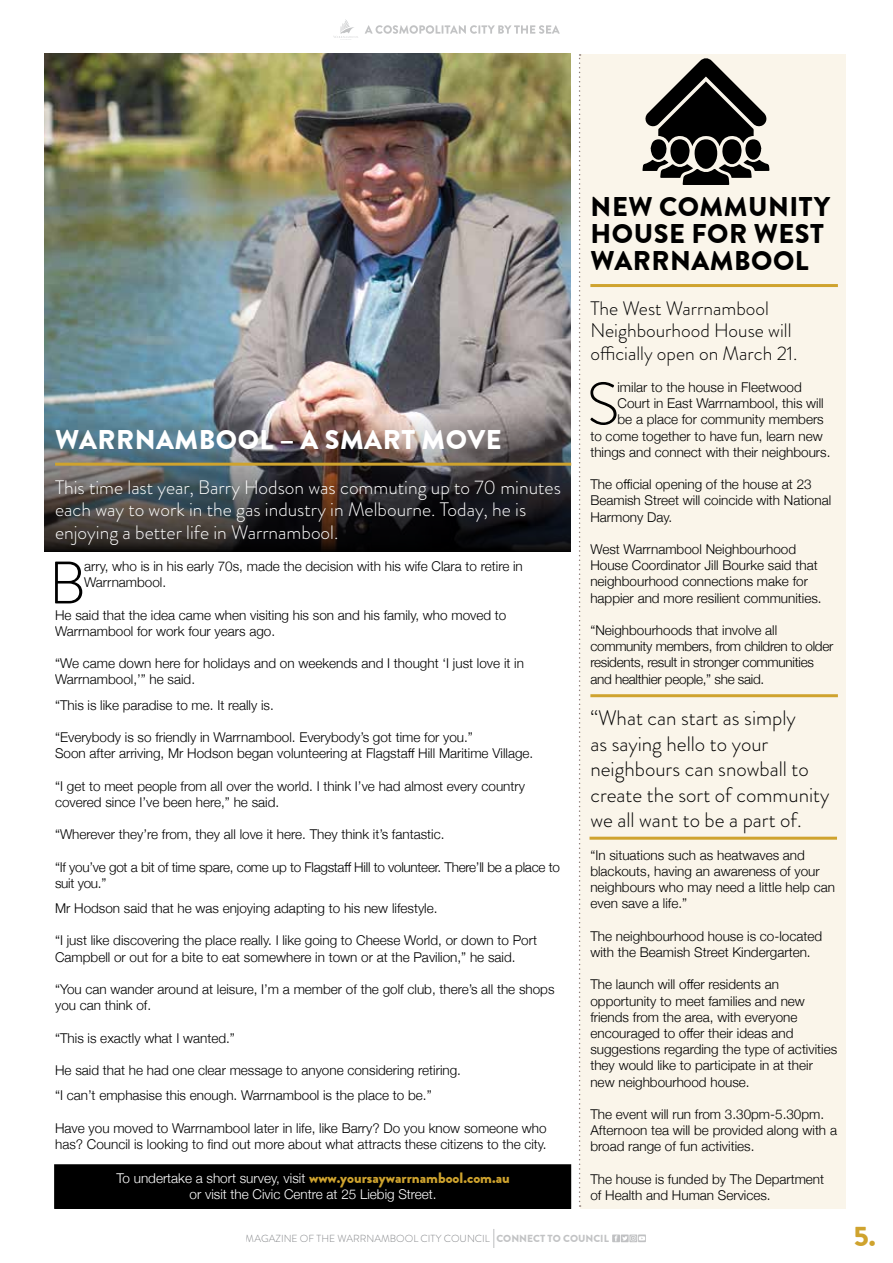
<style>
.page{position:relative;width:893px;height:1263px;background:#fff}
.page>*{position:absolute;margin:0;border:0;box-sizing:border-box;transform-origin:0 0}
.t1{font:300 59.85px "Brandon Grotesque";color:#000}
.t2{font:900 28.5px "Brandon Grotesque";color:#cfa32e}
.t3{font:900 27px/27px "Brandon Grotesque";letter-spacing:.02em;color:#000}
.t4{font:900 27px "Brandon Grotesque";letter-spacing:.02em;color:#fff}
.t5{font:300 21px/25.5px "Brandon Grotesque";color:#000}
.t6{font:300 19.5px/22.5px "Brandon Grotesque";color:#fff}
.t7{font:300 19.5px/22.5px "Brandon Grotesque";color:#000}
.t8{font:300 13.5px/16.2px "Helvetica Neue";color:#000}
.t9{font:300 13.5px/16.2px "Helvetica Neue";letter-spacing:-.02em;color:#000}
.t10{font:300 13.5px/16.2px "Helvetica Neue";color:#fff;text-align:center}
.t11{font:300 10.2px "Brandon Grotesque";color:#828487}
.t12{font:900 10.2px "Brandon Grotesque";color:#828487}
.s1{font-family:"Brandon Grotesque";font-weight:900;font-size:15px;color:#cfa32e}
</style>
<div class="page">
<img style="left:45px;top:53px;width:525px;height:361px">
<img style="left:45px;top:414px;width:525px;height:137px">
<div style="left:580px;top:54px;width:266px;height:1155px;background:#faf5ea"></div>
<svg style="left:612px;top:1234px;width:34px;height:8px"></svg>
<svg style="left:493px;top:1229px;width:1px;height:19px"></svg>
<svg style="left:365px;top:25px;width:195px;height:9px"></svg>
<svg style="left:333px;top:19px;width:25px;height:21px"></svg>
<svg style="left:642px;top:58px;width:127px;height:127px"></svg>
<div style="left:55px;top:1165px;width:515px;height:43px;background:#000"></div>
<div style="left:54px;top:1164px;width:517px;height:45px;border:2px solid #000"></div>
<hr style="left:55px;top:463px;width:516px;height:3px;background:#cfa32e">
<hr style="left:590px;top:284px;width:248px;height:3px;background:#cfa32e">
<svg style="left:579px;top:54px;width:2px;height:1153px"></svg>
<hr style="left:590px;top:694px;width:248px;height:3px;background:#cfa32e">
<hr style="left:589px;top:837px;width:248px;height:3px;background:#cfa32e">
<h3 class="t4" style="left:55px;top:422px;width:448px">WARRNAMBOOL – A SMART MOVE</h3>
<h3 class="t6" style="left:55px;top:476px;width:507px">This time last year, Barry Hodson was commuting up to 70 minutes each way to work in the gas industry in Melbourne. Today, he is enjoying a better life in Warrnambool.</h3>
<h1 class="t1" style="left:49px;top:542px;width:39px">B</h1>
<p class="t8" style="left:84px;top:557px;width:440px">arry, who is in his early 70s, made the decision with his wife Clara to retire in<br>Warrnambool.</p>
<p class="t8" style="left:55px;top:606px;width:453px">He said that the idea came when visiting his son and his family, who moved to<br>Warrnambool for work four years ago.</p>
<p class="t8" style="left:55px;top:654px;width:470px">“We came down here for holidays and on weekends and I thought ‘I just love it in<br>Warrnambool,’” he said.</p>
<p class="t8" style="left:55px;top:696px;width:220px">“This is like paradise to me. It really is.</p>
<p class="t8" style="left:55px;top:728px;width:480px">“Everybody is so friendly in Warrnambool. Everybody’s got time for you.”<br>Soon after arriving, Mr Hodson began volunteering at Flagstaff Hill Maritime Village.</p>
<p class="t8" style="left:55px;top:777px;width:471px">“I get to meet people from all over the world. I think I’ve had almost every country covered since I’ve been here,” he said.</p>
<p class="t8" style="left:55px;top:825px;width:391px">“Wherever they’re from, they all love it here. They think it’s fantastic.</p>
<p class="t9" style="left:55px;top:858px;width:506px">“If you’ve got a bit of time spare, come up to Flagstaff Hill to volunteer. There’ll be a place to suit you.”</p>
<p class="t8" style="left:55px;top:899px;width:384px">Mr Hodson said that he was enjoying adapting to his new lifestyle.</p>
<p class="t8" style="left:55px;top:931px;width:483px">“I just like discovering the place really. I like going to Cheese World, or down to Port<br>Campbell or out for a bite to eat somewhere in town or at the Pavilion,” he said.</p>
<p class="t8" style="left:55px;top:980px;width:501px">“You can wander around at leisure, I’m a member of the golf club, there’s all the shops you can think of.</p>
<p class="t8" style="left:55px;top:1029px;width:181px">“This is exactly what I wanted.”</p>
<p class="t8" style="left:55px;top:1057px;width:407px;line-height:25.2px">He said that he had one clear message to anyone considering retiring. “I can’t emphasise this enough. Warrnambool is the place to be.”</p>
<p class="t8" style="left:55px;top:1119px;width:493px">Have you moved to Warrnambool later in life, like Barry? Do you know someone who has? Council is looking to find out more about what attracts these citizens to the city.</p>
<p class="t10" style="left:117px;top:1169px;width:395px">To undertake a short survey, visit <span class="s1">www.yoursaywarrnambool.com.au </span>or visit the Civic Centre at 25 Liebig Street.</p>
<h3 class="t3" style="left:591px;top:193px;width:241px">NEW COMMUNITY<br>HOUSE FOR WEST<br>WARRNAMBOOL</h3>
<h3 class="t7" style="left:590px;top:297px;width:209px">The West Warrnambool<br>Neighbourhood House will officially open on March 21.</h3>
<h1 class="t1" style="left:587px;top:363px;width:34px">S</h1>
<p class="t8" style="left:617px;top:378px;width:186px">imilar to the house in Fleetwood</p>
<p class="t8" style="left:617px;top:394px;width:208px">Court in East Warrnambool, this will</p>
<p class="t8" style="left:617px;top:410px;width:208px">be a place for community members</p>
<p class="t8" style="left:590px;top:427px;width:234px">to come together to have fun, learn new</p>
<p class="t8" style="left:590px;top:443px;width:242px">things and connect with their neighbours.</p>
<p class="t8" style="left:590px;top:475px;width:242px">The official opening of the house at 23<br>Beamish Street will coincide with National<br>Harmony Day.</p>
<p class="t8" style="left:590px;top:540px;width:233px">West Warrnambool Neighbourhood House Coordinator Jill Bourke said that neighbourhood connections make for happier and more resilient communities.</p>
<p class="t9" style="left:590px;top:621px;width:244px">“Neighbourhoods that involve all community members, from children to older residents, result in stronger communities and healthier people,” she said.</p>
<h3 class="t5" style="left:590px;top:705px;width:240px">“What can start as simply<br>as saying hello to your neighbours can snowball to create the sort of community we all want to be a part of.</h3>
<p class="t8" style="left:590px;top:846px;width:246px">“In situations such as heatwaves and blackouts, having an awareness of your neighbours who may need a little help can even save a life.”</p>
<p class="t8" style="left:590px;top:927px;width:233px">The neighbourhood house is co-located with the Beamish Street Kindergarten.</p>
<p class="t8" style="left:590px;top:975px;width:248px">The launch will offer residents an opportunity to meet families and new friends from the area, with everyone encouraged to offer their ideas and suggestions regarding the type of activities they would like to participate in at their new neighbourhood house.</p>
<p class="t8" style="left:590px;top:1105px;width:248px">The event will run from 3.30pm-5.30pm.<br>Afternoon tea will be provided along with a broad range of fun activities.</p>
<p class="t8" style="left:590px;top:1170px;width:235px">The house is funded by The Department of Health and Human Services.</p>
<p class="t11" style="left:246px;top:1232px;width:246px">MAGAZINE OF THE WARRNAMBOOL CITY COUNCIL</p>
<h2 class="t2" style="left:854px;top:1218px;width:23px">5.</h2>
<p class="t12" style="left:496px;top:1232px;width:114px">CONNECT TO COUNCIL</p>
</div>
